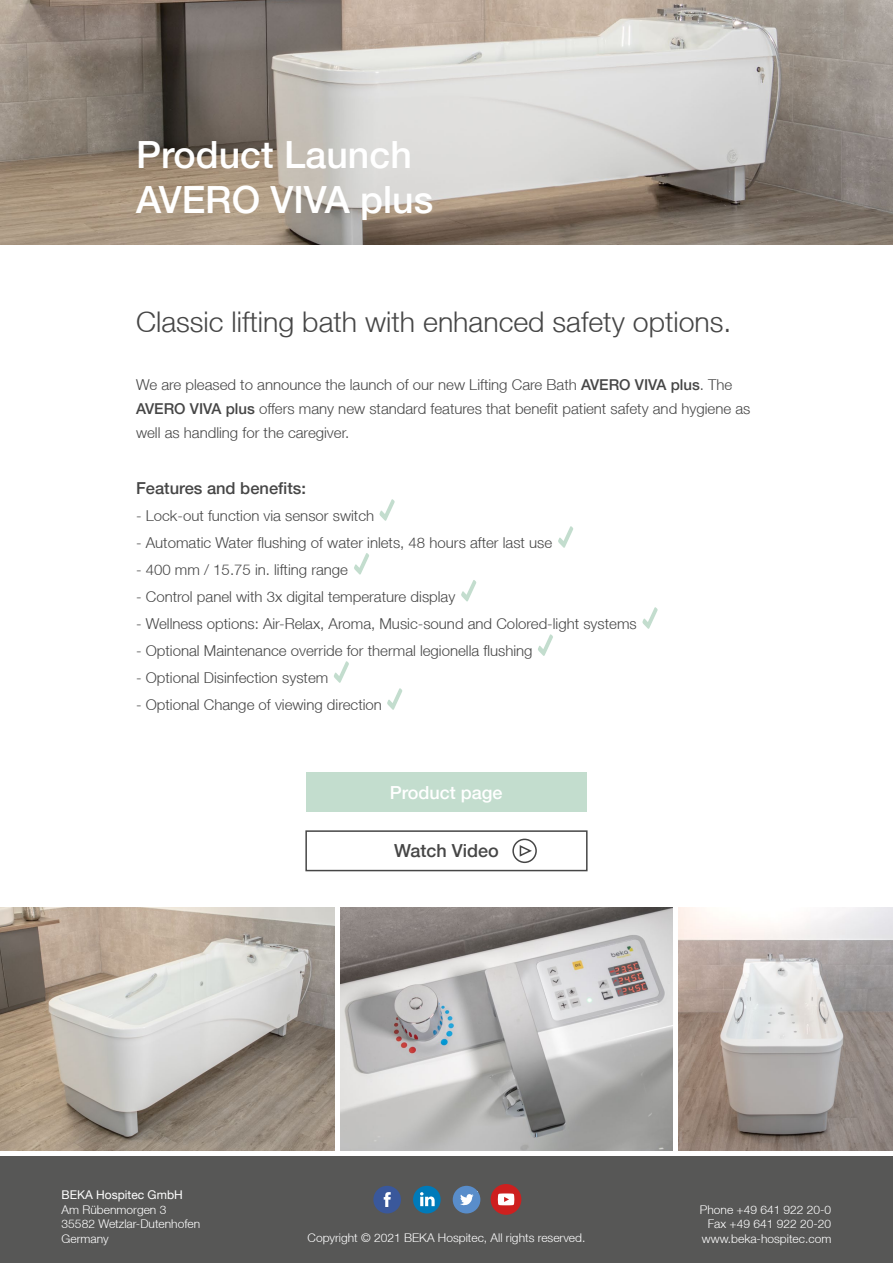
<style>
.page{position:relative;width:893px;height:1263px;background:#fff}
.page>*{position:absolute;margin:0;border:0;box-sizing:border-box;transform-origin:0 0}
.t1{font:500 37.5px/45px "Helvetica Neue LT";color:#fff}
.t2{font:300 28.5px "Helvetica Neue LT";color:#464646}
.t3{font:500 18px "Helvetica Neue LT";color:#fff}
.t4{font:500 18px "Helvetica Neue LT";color:#464646}
.t5{font:500 16.5px "Helvetica Neue LT";color:#464646}
.t6{font:300 15px/24px "Helvetica Neue LT";color:#464646}
.t7{font:300 12px/14.4px "Helvetica Neue LT";color:#fff}
.t8{font:12px "Helvetica Neue LT";color:#fff}
.s1{font-weight:500}
</style>
<div class="page">
<img style="left:0;top:0;width:893px;height:245px">
<svg style="left:538px;top:634px;width:15px;height:22px"></svg>
<svg style="left:334px;top:661px;width:15px;height:22px"></svg>
<svg style="left:387px;top:688px;width:16px;height:22px"></svg>
<svg style="left:642px;top:607px;width:16px;height:22px"></svg>
<svg style="left:379px;top:499px;width:16px;height:22px"></svg>
<svg style="left:354px;top:553px;width:15px;height:22px"></svg>
<svg style="left:558px;top:526px;width:15px;height:22px"></svg>
<svg style="left:461px;top:580px;width:16px;height:22px"></svg>
<div style="left:0;top:1156px;width:893px;height:107px;background:#575756"></div>
<svg style="left:373px;top:1186px;width:28px;height:27px"></svg>
<svg style="left:413px;top:1186px;width:28px;height:27px"></svg>
<svg style="left:453px;top:1186px;width:27px;height:27px"></svg>
<div style="left:491px;top:1184px;width:30px;height:31px;background:#cd201f;border-radius:50%"></div>
<svg style="left:498px;top:1193px;width:16px;height:12px"></svg>
<div style="left:306px;top:773px;width:280px;height:39px;background:#c3ddce"></div>
<div style="left:305px;top:830px;width:283px;height:41px;border:2px solid #464646"></div>
<img style="left:0;top:908px;width:335px;height:243px">
<img style="left:340px;top:908px;width:333px;height:243px">
<img style="left:678px;top:908px;width:215px;height:243px">
<svg style="left:519px;top:845px;width:13px;height:12px"></svg>
<div style="left:512px;top:839px;width:25px;height:24px;border:2px solid #464646;border-radius:50%"></div>
<h1 class="t1" style="left:136px;top:131px;width:299px">Product Launch<br>AVERO VIVA plus</h1>
<h2 class="t2" style="left:136px;top:304px;width:597px">Classic lifting bath with enhanced safety options.</h2>
<p class="t6" style="left:136px;top:373px;width:616px">We are pleased to announce the launch of our new Lifting Care Bath <span class="s1">AVERO VIVA plus</span>. The<br><span class="s1">AVERO VIVA plus</span> offers many new standard features that benefit patient safety and hygiene as well as handling for the caregiver.</p>
<p class="t5" style="left:136px;top:478px;width:171px">Features and benefits:</p>
<p class="t6" style="left:136px;top:503px;width:240px">- Lock-out function via sensor switch</p>
<p class="t6" style="left:136px;top:530px;width:418px">- Automatic Water flushing of water inlets, 48 hours after last use</p>
<p class="t6" style="left:136px;top:557px;width:214px">- 400 mm / 15.75 in. lifting range</p>
<p class="t6" style="left:136px;top:584px;width:321px">- Control panel with 3x digital temperature display</p>
<p class="t6" style="left:136px;top:611px;width:502px">- Wellness options: Air-Relax, Aroma, Music-sound and Colored-light systems</p>
<p class="t6" style="left:136px;top:638px;width:398px">- Optional Maintenance override for thermal legionella flushing</p>
<p class="t6" style="left:136px;top:665px;width:194px">- Optional Disinfection system</p>
<p class="t6" style="left:136px;top:692px;width:247px">- Optional Change of viewing direction</p>
<p class="t3" style="left:390px;top:782px;width:114px">Product page</p>
<p class="t4" style="left:394px;top:840px;width:106px">Watch Video</p>
<p class="t8" style="left:62px;top:1188px;width:123px">BEKA Hospitec GmbH</p>
<p class="t7" style="left:62px;top:1202px;width:140px">Am Rübenmorgen 3<br>35582 Wetzlar-Dutenhofen<br>Germany</p>
<p class="t7" style="left:700px;top:1202px;width:133px;text-align:right">Phone +49 641 922 20-0<br>Fax +49 641 922 20-20 www.beka-hospitec.com</p>
<p class="t7" style="left:308px;top:1230px;width:279px">Copyright © 2021 BEKA Hospitec, All rights reserved.</p>
</div>
